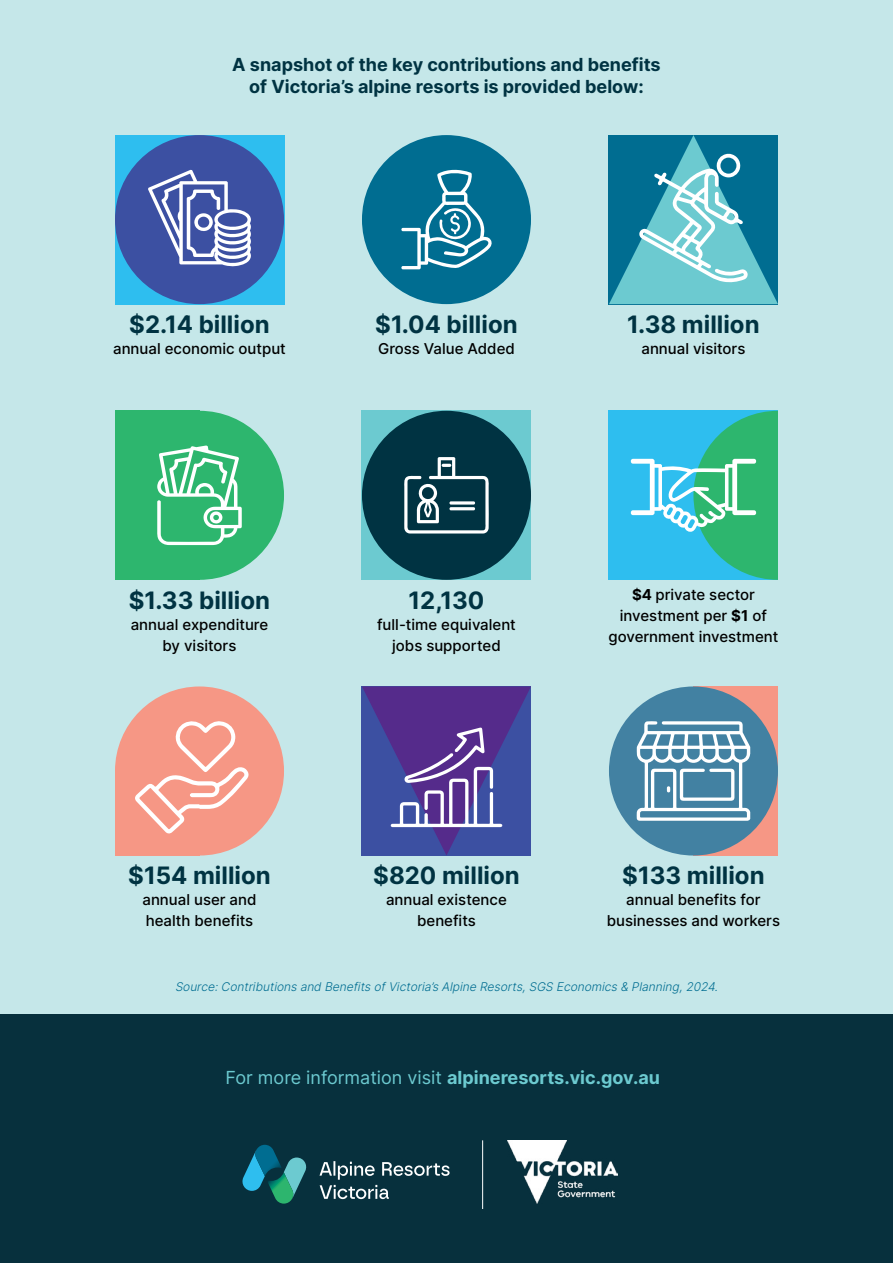
<style>
.page{position:relative;width:893px;height:1263px;background:#fff}
.page>*{position:absolute;margin:0;border:0;box-sizing:border-box;transform-origin:0 0}
.t1{font:700 24px "Inter";color:#003342}
.t2{font:700 18px/21.6px "Inter";color:#003342;text-align:center}
.t3{font:700 18px "Inter";color:#6ccad0}
.t4{font:500 15px/21px "Inter";color:#000;text-align:center}
.t5{font:italic 300 12px "Inter";color:#006d91}
.s1{font-weight:700}
.s2{font-weight:400}
</style>
<div class="page">
<div style="left:0;top:1013px;width:893px;height:250px;background:#07303d"></div>
<div style="left:0;top:0;width:893px;height:1013px;background:#c5e7e9"></div>
<div style="left:115px;top:135px;width:169px;height:169px;background:#2ebeef"></div>
<div style="left:362px;top:411px;width:169px;height:169px;background:#6ccad0"></div>
<div style="left:115px;top:411px;width:84px;height:169px;background:#2db66e"></div>
<div style="left:693px;top:686px;width:85px;height:169px;background:#f69785"></div>
<div style="left:115px;top:771px;width:84px;height:84px;background:#f69785"></div>
<div style="left:609px;top:411px;width:169px;height:169px;background:#2ebeef"></div>
<img style="left:507px;top:1140px;width:111px;height:63px">
<svg style="left:320px;top:1161px;width:130px;height:38px;background:#345660"></svg>
<svg style="left:240px;top:1145px;width:68px;height:58px;background:#1a6973"></svg>
<hr style="left:482px;top:1140px;width:1px;height:69px;background:#fff">
<div style="left:115px;top:135px;width:169px;height:169px;background:#3c50a2;border-radius:50%"></div>
<div style="left:115px;top:411px;width:169px;height:169px;background:#2db66e;border-radius:50%"></div>
<div style="left:115px;top:686px;width:169px;height:169px;background:#f69785;border-radius:50%"></div>
<div style="left:362px;top:135px;width:169px;height:169px;background:#006d91;border-radius:50%"></div>
<div style="left:362px;top:411px;width:169px;height:169px;background:#003342;border-radius:50%"></div>
<div style="left:609px;top:686px;width:169px;height:169px;background:#4281a2;border-radius:50%"></div>
<svg style="left:157px;top:445px;width:85px;height:100px"></svg>
<svg style="left:404px;top:457px;width:85px;height:76px"></svg>
<svg style="left:630px;top:411px;width:148px;height:169px"></svg>
<svg style="left:401px;top:169px;width:91px;height:100px"></svg>
<svg style="left:148px;top:170px;width:103px;height:96px"></svg>
<svg style="left:609px;top:135px;width:169px;height:169px;background:#46a2b6"></svg>
<svg style="left:637px;top:721px;width:113px;height:100px"></svg>
<svg style="left:135px;top:721px;width:114px;height:113px"></svg>
<svg style="left:362px;top:686px;width:169px;height:169px;background:#564c9e"></svg>
<p class="t2" style="left:232px;top:54px;width:430px">A snapshot of the key contributions and benefits of Victoria’s alpine resorts is provided below:</p>
<h1 class="t1" style="left:129px;top:306px;width:142px">$2.14 billion</h1>
<p class="t4" style="left:113px;top:338px;width:174px">annual economic output</p>
<h1 class="t1" style="left:375px;top:306px;width:144px">$1.04 billion</h1>
<p class="t4" style="left:378px;top:338px;width:138px">Gross Value Added</p>
<h1 class="t1" style="left:627px;top:306px;width:134px">1.38 million</h1>
<p class="t4" style="left:641px;top:338px;width:105px">annual visitors</p>
<h1 class="t1" style="left:129px;top:582px;width:143px">$1.33 billion</h1>
<p class="t4" style="left:131px;top:613px;width:139px">annual expenditure by visitors</p>
<h1 class="t1" style="left:128px;top:858px;width:144px">$154 million</h1>
<p class="t4" style="left:142px;top:889px;width:115px;text-align:left">annual user and health benefits</p>
<h1 class="t1" style="left:408px;top:582px;width:78px">12,130</h1>
<p class="t4" style="left:377px;top:613px;width:140px">full-time equivalent jobs supported</p>
<h1 class="t1" style="left:373px;top:858px;width:148px">$820 million</h1>
<p class="t4" style="left:386px;top:889px;width:122px">annual existence benefits</p>
<p class="t4" style="left:608px;top:584px;width:171px"><span class="s1">$4</span> private sector investment per <span class="s1">$1</span> of government investment</p>
<h1 class="t1" style="left:622px;top:858px;width:144px">$133 million</h1>
<p class="t4" style="left:607px;top:889px;width:175px">annual benefits for businesses and workers</p>
<p class="t5" style="left:175px;top:978px;width:547px">Source:Contributions and Benefits ofVictoria’s Alpine Resorts,SGS Economics &amp; Planning,2024.</p>
<p class="t3" style="left:226px;top:1064px;width:436px"><span class="s2">For more information visit</span> alpineresorts.vic.gov.au</p>
</div>
